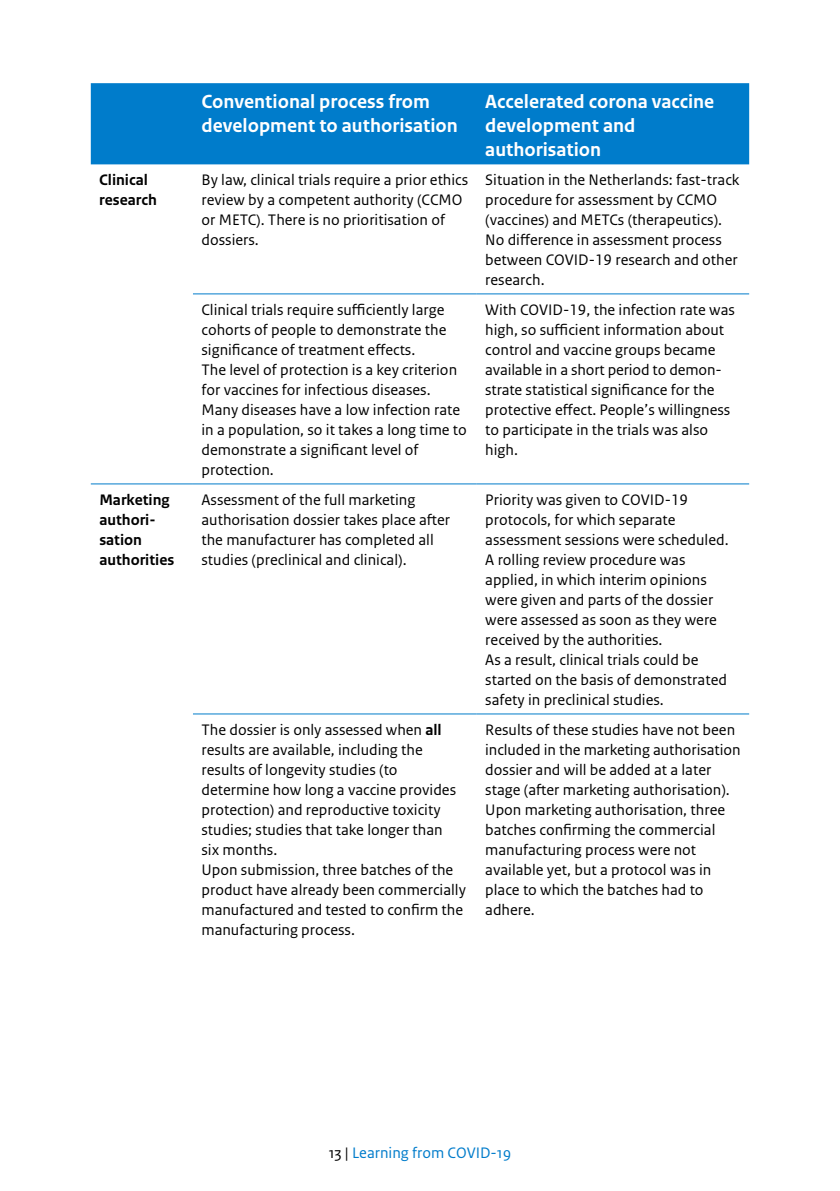
<style>
.page{position:relative;width:840px;height:1191px;background:#fff}
.page>*{position:absolute;margin:0;border:0;box-sizing:border-box;transform-origin:0 0}
.t1{font:700 20px/24px "Rijksoverheid Sans Text";color:#fff}
.t2{font:16px/20px "Rijksoverheid Sans Text";color:#000}
.t3{font:700 16px/20px "Rijksoverheid Sans Text";color:#000}
.t4{font:16px "Rijksoverheid Sans Text";color:#007ccb}
.s1{font-weight:700}
.s2{color:#000}
</style>
<div class="page">
<div style="left:91px;top:83px;width:657px;height:81px;background:#007ccb"></div>
<hr style="left:193px;top:293px;width:283px;height:1px;background:#007ccb">
<hr style="left:476px;top:293px;width:272px;height:1px;background:#007ccb">
<hr style="left:91px;top:483px;width:102px;height:1px;background:#007ccb">
<hr style="left:193px;top:483px;width:283px;height:1px;background:#007ccb">
<hr style="left:476px;top:483px;width:272px;height:1px;background:#007ccb">
<hr style="left:193px;top:713px;width:283px;height:1px;background:#007ccb">
<hr style="left:476px;top:713px;width:272px;height:1px;background:#007ccb">
<p class="t1" style="left:201px;top:90px;width:258px">Conventional process from development to authorisation</p>
<p class="t1" style="left:485px;top:90px;width:230px">Accelerated corona vaccine development and authorisation</p>
<p class="t3" style="left:99px;top:170px;width:59px">Clinical research</p>
<p class="t2" style="left:201px;top:170px;width:268px">By law, clinical trials require a prior ethics review by a competent authority (CCMO or METC). There is no prioritisation of dossiers.</p>
<p class="t2" style="left:485px;top:170px;width:255px">Situation in the Netherlands: fast-track procedure for assessment by CCMO (vaccines) and METCs (therapeutics).<br>No difference in assessment process between COVID-19 research and other research.</p>
<p class="t2" style="left:201px;top:300px;width:267px">Clinical trials require sufficiently large cohorts of people to demonstrate the significance of treatment effects.<br>The level of protection is a key criterion for vaccines for infectious diseases.<br>Many diseases have a low infection rate in a population, so it takes a long time to demonstrate a significant level of protection.</p>
<p class="t2" style="left:485px;top:300px;width:251px">With COVID-19, the infection rate was high, so sufficient information about control and vaccine groups became available in a short period to demon&shy;strate statistical significance for the protective effect. People’s willingness to participate in the trials was also high.</p>
<p class="t3" style="left:99px;top:490px;width:76px">Marketing authori&shy;sation authorities</p>
<p class="t2" style="left:201px;top:490px;width:250px">Assessment of the full marketing authorisation dossier takes place after the manufacturer has completed all studies (preclinical and clinical).</p>
<p class="t2" style="left:485px;top:490px;width:245px">Priority was given to COVID-19 protocols, for which separate assessment sessions were scheduled.<br>A rolling review procedure was applied, in which interim opinions were given and parts of the dossier were assessed as soon as they were received by the authorities.<br>As a result, clinical trials could be started on the basis of demonstrated safety in preclinical studies.</p>
<p class="t2" style="left:201px;top:720px;width:266px">The dossier is only assessed when <span class="s1">all </span>results are available, including the results of longevity studies (to determine how long a vaccine provides protection) and reproductive toxicity studies; studies that take longer than<br>six months.<br>Upon submission, three batches of the product have already been commercially manufactured and tested to confirm the manufacturing process.</p>
<p class="t2" style="left:485px;top:720px;width:256px">Results of these studies have not been included in the marketing authorisation dossier and will be added at a later stage (after marketing authorisation).<br>Upon marketing authorisation, three batches confirming the commercial manufacturing process were not available yet, but a protocol was in place to which the batches had to adhere.</p>
<p class="t4" style="left:328px;top:1143px;width:184px"><span class="s2">13 |</span> Learning from COVID-19</p>
</div>
